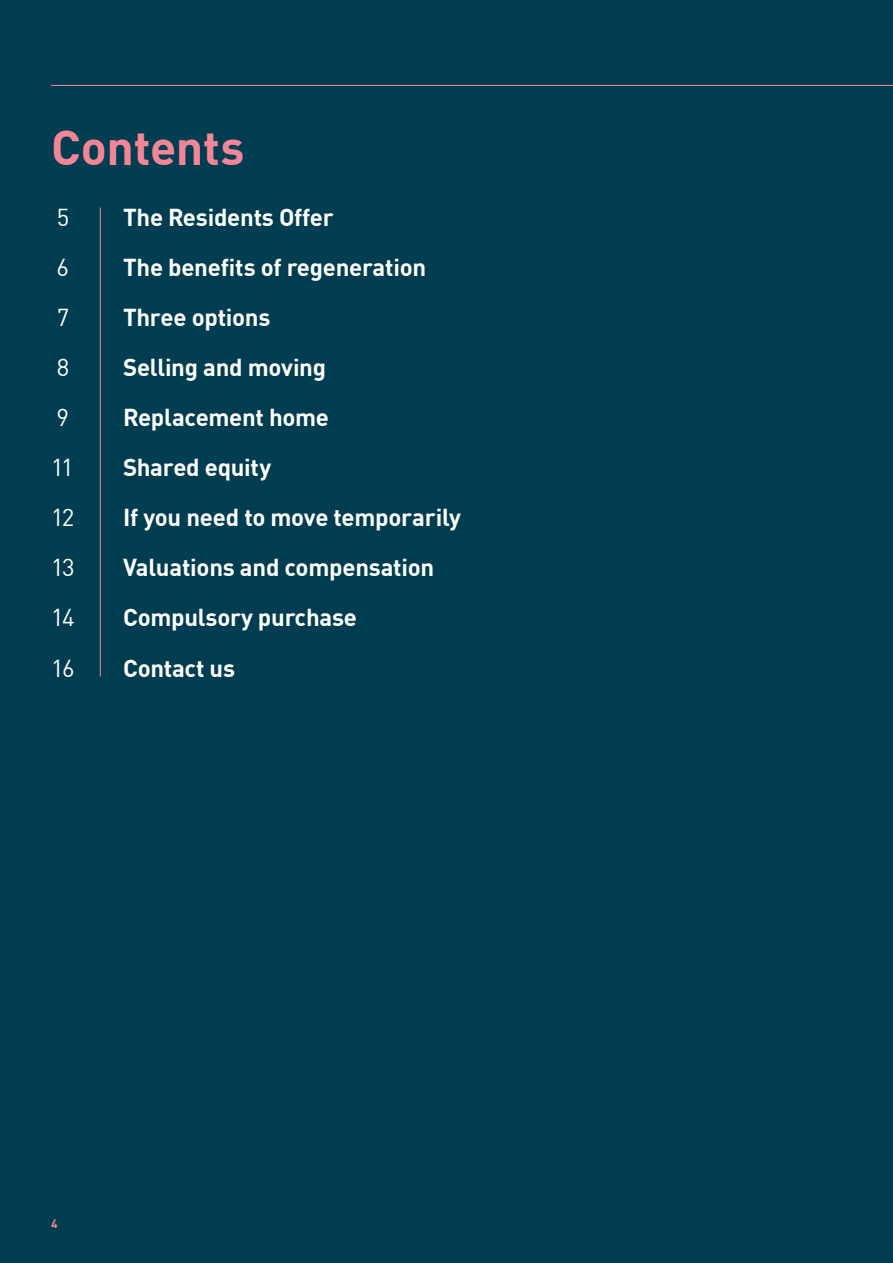
<style>
.page{position:relative;width:893px;height:1263px;background:#013d50}
.page>*{position:absolute;margin:0;border:0;box-sizing:border-box;transform-origin:0 0}
.t1{font:700 48px "DINOT";letter-spacing:-.005em;color:#f38696}
.t2{font:700 24px "DINOT";letter-spacing:-.01em;color:#fff}
.t3{font:24px "DINOT";letter-spacing:-.065em;color:#fff}
.t4{font:700 12px "DINOT";color:#f38696}
</style>
<div class="page">
<hr style="left:100px;top:208px;width:1px;height:468px;background:#f38696">
<hr style="left:51px;top:85px;width:842px;height:1px;background:#f38696">
<h1 class="t1" style="left:51px;top:110px;width:195px">Contents</h1>
<p class="t3" style="left:57px;top:199px;width:14px">5</p>
<p class="t2" style="left:123px;top:198px;width:212px">The Residents Offer</p>
<p class="t3" style="left:56px;top:249px;width:14px">6</p>
<p class="t2" style="left:123px;top:248px;width:305px">The benefits of regeneration</p>
<p class="t3" style="left:57px;top:299px;width:14px">7</p>
<p class="t2" style="left:123px;top:299px;width:149px">Three options</p>
<p class="t3" style="left:57px;top:349px;width:14px">8</p>
<p class="t2" style="left:123px;top:349px;width:205px">Selling and moving</p>
<p class="t3" style="left:56px;top:399px;width:14px">9</p>
<p class="t2" style="left:123px;top:399px;width:208px">Replacement home</p>
<p class="t3" style="left:51px;top:449px;width:24px">11</p>
<p class="t2" style="left:123px;top:449px;width:150px">Shared equity</p>
<p class="t3" style="left:51px;top:499px;width:25px">12</p>
<p class="t2" style="left:123px;top:499px;width:340px">If you need to move temporarily</p>
<p class="t3" style="left:51px;top:549px;width:25px">13</p>
<p class="t2" style="left:123px;top:549px;width:313px">Valuations and compensation</p>
<p class="t3" style="left:51px;top:599px;width:25px">14</p>
<p class="t2" style="left:123px;top:599px;width:235px">Compulsory purchase</p>
<p class="t3" style="left:51px;top:649px;width:25px">16</p>
<p class="t2" style="left:123px;top:649px;width:114px">Contact us</p>
<p class="t4" style="left:51px;top:1214px;width:8px">4</p>
</div>
